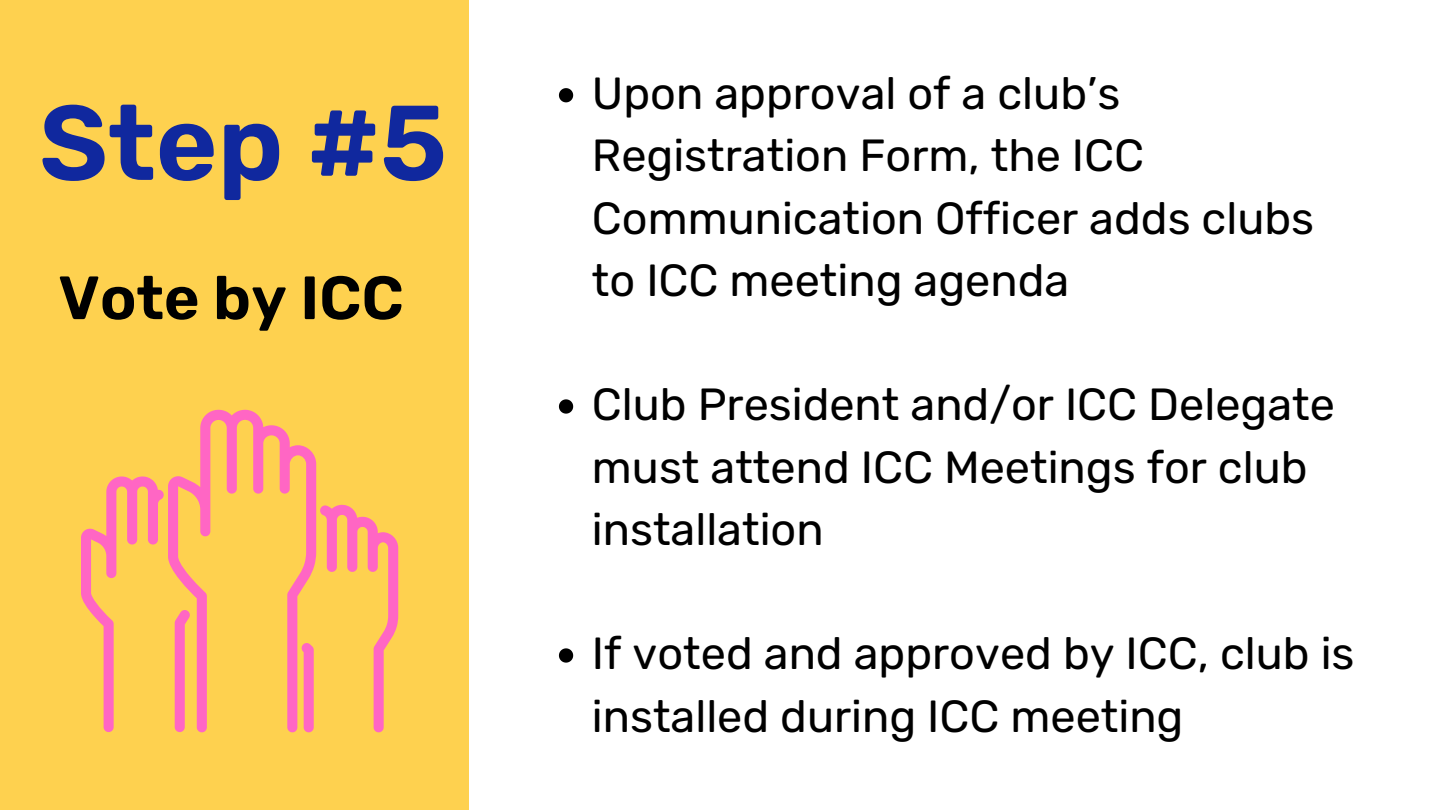
<style>
.page{position:relative;width:1440px;height:810px;background:#fff}
.page>*{position:absolute;margin:0;border:0;box-sizing:border-box;transform-origin:0 0}
.t1{font:600 106px "Rubik";color:#10289e}
.t2{font:600 61px "Rubik";color:#000}
.t3{font:45px/62.2px "Rubik";color:#000}
</style>
<div class="page">
<div style="left:0;top:0;width:469px;height:810px;background:#fed14f"></div>
<svg style="left:168px;top:410px;width:148px;height:322px"></svg>
<svg style="left:175px;top:610px;width:15px;height:122px"></svg>
<svg style="left:81px;top:476px;width:83px;height:256px"></svg>
<svg style="left:302px;top:643px;width:12px;height:89px"></svg>
<svg style="left:320px;top:505px;width:78px;height:227px"></svg>
<svg style="left:559px;top:88px;width:14px;height:14px"></svg>
<svg style="left:559px;top:399px;width:14px;height:15px"></svg>
<svg style="left:559px;top:648px;width:14px;height:15px"></svg>
<p class="t1" style="left:39px;top:81px;width:410px">Step #5</p>
<p class="t2" style="left:58px;top:262px;width:347px">Vote by ICC</p>
<p class="t3" style="left:592px;top:63px;width:724px">Upon approval of a club’s<br>Registration Form, the ICC<br>Communication Officer adds clubs to ICC meeting agenda</p>
<p class="t3" style="left:592px;top:374px;width:745px">Club President and/or ICC Delegate must attend ICC Meetings for club installation</p>
<p class="t3" style="left:592px;top:623px;width:764px">If voted and approved by ICC, club is installed during ICC meeting</p>
</div>
